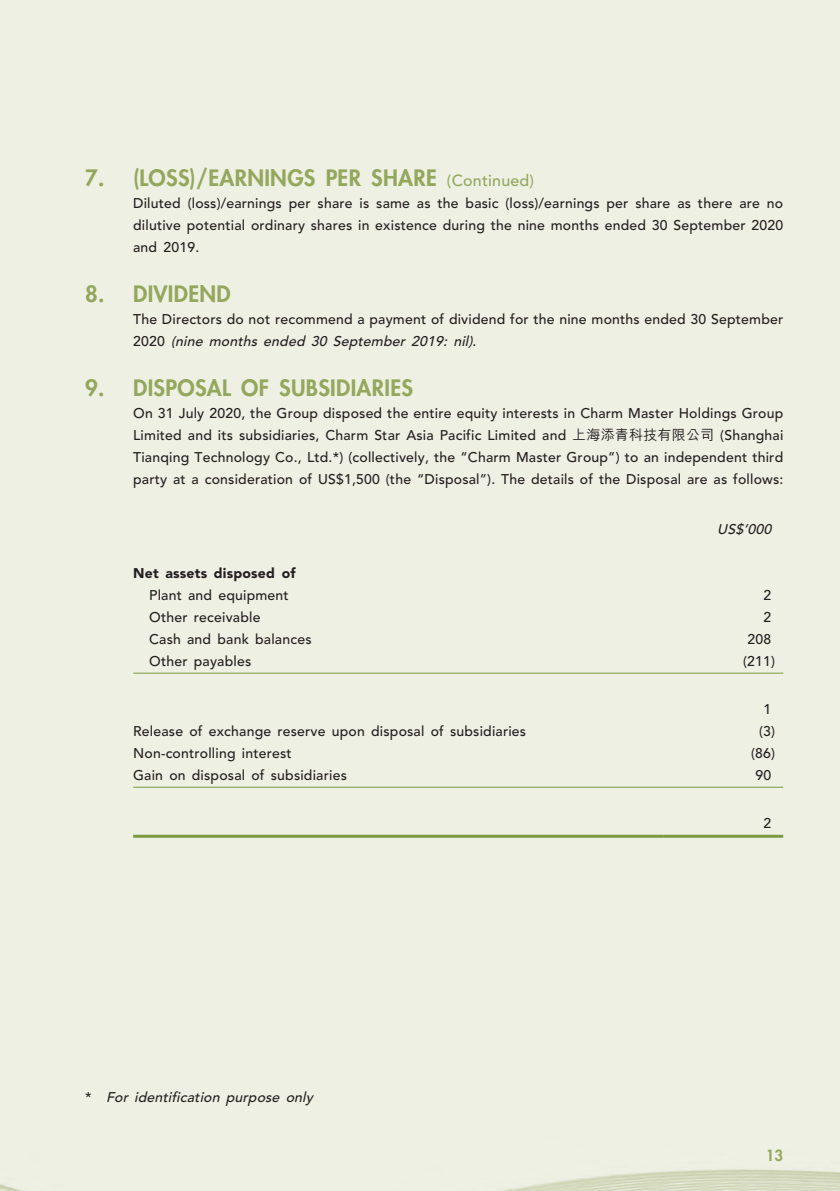
<style>
.page{position:relative;width:840px;height:1191px;background:#fff}
.page>*{position:absolute;margin:0;border:0;box-sizing:border-box;transform-origin:0 0}
._17_H1__Note{font:800 22px "Futura Std";letter-spacing:.015em;color:#93a85d}
.t1{font:800 15px "Futura Std";color:#93a85d}
._26___P2__Note{font:500 14px/22px "Avenir LT Std";letter-spacing:.015em;color:#231f20;text-align:justify}
._29_Table_Stub__Note{font:500 14px "Avenir LT Std";letter-spacing:.015em;color:#231f20}
._21_IN0__Note{font:italic 500 14px "Avenir LT Std";color:#231f20}
._02_Note_Text{font:500 14px "Avenir LT Std";letter-spacing:.015em;color:#231f20}
._29_Table_Stub__Note-2{font:900 14px "Avenir LT Std";letter-spacing:.015em;color:#231f20}
._02_Note_Text-2{font:italic 500 14px "Avenir LT Std";color:#231f20}
.s1{font-family:"Avenir LT Std";font-weight:500;font-size:16px}
.s2{font-style:italic}
.s3{font-family:"M Hei HK"}
.s4{font-style:normal}
</style>
<div class="page">
<div style="left:0;top:0;width:839px;height:1191px;background:#eff0e4"></div>
<hr style="left:133px;top:672px;width:529px;height:1px;background:#7b9a40">
<hr style="left:662px;top:672px;width:120px;height:1px;background:#7b9a40">
<hr style="left:133px;top:786px;width:529px;height:1px;background:#7b9a40">
<hr style="left:662px;top:786px;width:120px;height:1px;background:#7b9a40">
<hr style="left:133px;top:834px;width:529px;height:3px;background:#7b9a40">
<hr style="left:662px;top:834px;width:120px;height:3px;background:#7b9a40">
<p class="_17_H1__Note" style="left:85px;top:164px;width:450px">7. (LOSS)/EARNINGS PER SHARE <span class="s1">(Continued)</span></p>
<p class="_26___P2__Note" style="left:133px;top:192px;width:651px">Diluted (loss)/earnings per share is same as the basic (loss)/earnings per share as there are no dilutive potential ordinary shares in existence during the nine months ended 30 September 2020 and 2019.</p>
<p class="_17_H1__Note" style="left:85px;top:280px;width:147px">8. DIVIDEND</p>
<p class="_26___P2__Note" style="left:133px;top:308px;width:651px">The Directors do not recommend a payment of dividend for the nine months ended 30 September<br>2 0 2 0 <span class="s2">(nine months ended 30 September 2019: nil)</span>.</p>
<p class="_17_H1__Note" style="left:85px;top:374px;width:329px">9. DISPOSAL OF SUBSIDIARIES</p>
<p class="_26___P2__Note" style="left:133px;top:402px;width:651px">On 31 July 2020, the Group disposed the entire equity interests in Charm Master Holdings Group Limited and its subsidiaries, Charm Star Asia Pacific Limited and <span class="s3">上海添青科技有限公司</span> (Shanghai Tianqing Technology Co., Ltd.*) (collectively, the “Charm Master Group”) to an independent third party at a consideration of US$1,500 (the “Disposal”). The details of the Disposal are as follows:</p>
<p class="_02_Note_Text-2" style="left:717px;top:520px;width:59px">US$’000</p>
<p class="_29_Table_Stub__Note-2" style="left:133px;top:564px;width:164px">Net assets disposed of</p>
<p class="_29_Table_Stub__Note" style="left:149px;top:586px;width:141px">Plant and equipment</p>
<p class="_02_Note_Text" style="left:763px;top:586px;width:9px">2</p>
<p class="_29_Table_Stub__Note" style="left:149px;top:608px;width:113px">Other receivable</p>
<p class="_02_Note_Text" style="left:763px;top:608px;width:9px">2</p>
<p class="_29_Table_Stub__Note" style="left:149px;top:630px;width:164px">Cash and bank balances</p>
<p class="_02_Note_Text" style="left:747px;top:630px;width:25px">208</p>
<p class="_29_Table_Stub__Note" style="left:149px;top:652px;width:103px">Other payables</p>
<p class="_02_Note_Text" style="left:742px;top:652px;width:33px">(211)</p>
<p class="_02_Note_Text" style="left:763px;top:700px;width:9px">1</p>
<p class="_29_Table_Stub__Note" style="left:133px;top:722px;width:394px">Release of exchange reserve upon disposal of subsidiaries</p>
<p class="_02_Note_Text" style="left:758px;top:722px;width:17px">(3)</p>
<p class="_29_Table_Stub__Note" style="left:133px;top:744px;width:160px">Non-controlling interest</p>
<p class="_02_Note_Text" style="left:750px;top:744px;width:25px">(86)</p>
<p class="_29_Table_Stub__Note" style="left:133px;top:766px;width:215px">Gain on disposal of subsidiaries</p>
<p class="_02_Note_Text" style="left:755px;top:766px;width:17px">90</p>
<p class="_02_Note_Text" style="left:763px;top:814px;width:9px">2</p>
<p class="_21_IN0__Note" style="left:85px;top:1089px;width:232px"><span class="s4">*</span> For identification purpose only</p>
<p class="t1" style="left:765px;top:1145px;width:19px">13</p>
</div>
